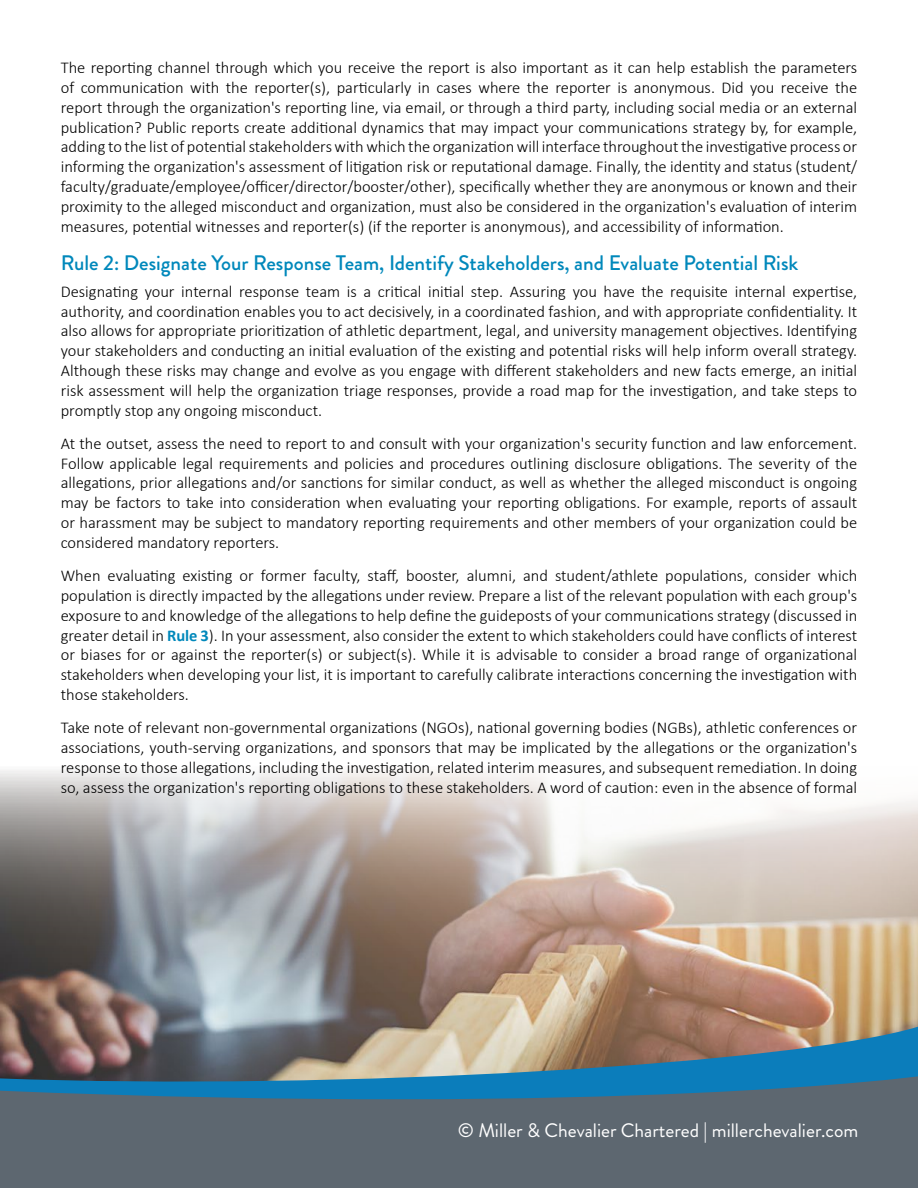
<style>
.page{position:relative;width:918px;height:1188px;background:#fff}
.page>*{position:absolute;margin:0;border:0;box-sizing:border-box;transform-origin:0 0}
.t1{font:500 21px "Brandon Grotesque";color:#08b}
.t2{font:19.5px "Brandon Grotesque";color:#fff}
.t3{font:300 16.5px/19.8px "Calibri";color:#000;text-align:justify}
.s1{font-weight:700;color:#08b}
</style>
<div class="page">
<img style="left:0;top:770px;width:918px;height:257px">
<img style="left:0;top:1027px;width:918px;height:49px">
<svg style="left:0;top:1076px;width:918px;height:112px;background:#516a7a"></svg>
<p class="t3" style="left:61px;top:58px;width:798px">The reporting channel through which you receive the report is also important as it can help establish the parameters of communication with the reporter(s), particularly in cases where the reporter is anonymous. Did you receive the report through the organization's reporting line, via email, or through a third party, including social media or an external publication? Public reports create additional dynamics that may impact your communications strategy by, for example, adding to the list of potential stakeholders with which the organization will interface throughout the investigative process or informing the organization's assessment of litigation risk or reputational damage. Finally, the identity and status (student/ faculty/graduate/employee/officer/director/booster/other), specifically whether they are anonymous or known and their proximity to the alleged misconduct and organization, must also be considered in the organization's evaluation of interim measures, potential witnesses and reporter(s) (if the reporter is anonymous), and accessibility of information.</p>
<p class="t1" style="left:61px;top:248px;width:739px">Rule 2: Designate Your Response Team, Identify Stakeholders, and Evaluate Potential Risk</p>
<p class="t3" style="left:61px;top:281px;width:798px">Designating your internal response team is a critical initial step. Assuring you have the requisite internal expertise, authority, and coordination enables you to act decisively, in a coordinated fashion, and with appropriate confidentiality. It also allows for appropriate prioritization of athletic department, legal, and university management objectives. Identifying your stakeholders and conducting an initial evaluation of the existing and potential risks will help inform overall strategy.<br>Although these risks may change and evolve as you engage with different stakeholders and new facts emerge, an initial risk assessment will help the organization triage responses, provide a road map for the investigation, and take steps to promptly stop any ongoing misconduct.</p>
<p class="t3" style="left:61px;top:433px;width:798px">At the outset, assess the need to report to and consult with your organization's security function and law enforcement.<br>Follow applicable legal requirements and policies and procedures outlining disclosure obligations. The severity of the allegations, prior allegations and/or sanctions for similar conduct, as well as whether the alleged misconduct is ongoing may be factors to take into consideration when evaluating your reporting obligations. For example, reports of assault or harassment may be subject to mandatory reporting requirements and other members of your organization could be considered mandatory reporters.</p>
<p class="t3" style="left:61px;top:566px;width:798px">When evaluating existing or former faculty, staff, booster, alumni, and student/athlete populations, consider which population is directly impacted by the allegations under review. Prepare a list of the relevant population with each group's exposure to and knowledge of the allegations to help define the guideposts of your communications strategy (discussed in greater detail in <span class="s1">Rule 3</span>). In your assessment, also consider the extent to which stakeholders could have conflicts of interest or biases for or against the reporter(s) or subject(s). While it is advisable to consider a broad range of organizational stakeholders when developing your list, it is important to carefully calibrate interactions concerning the investigation with those stakeholders.</p>
<p class="t3" style="left:61px;top:718px;width:798px">Take note of relevant non-governmental organizations (NGOs), national governing bodies (NGBs), athletic conferences or associations, youth-serving organizations, and sponsors that may be implicated by the allegations or the organization's response to those allegations, including the investigation, related interim measures, and subsequent remediation. In doing so, assess the organization's reporting obligations to these stakeholders. A word of caution: even in the absence of formal</p>
<p class="t2" style="left:458px;top:1117px;width:402px">© Miller &amp; Chevalier Chartered | millerchevalier.com</p>
</div>
